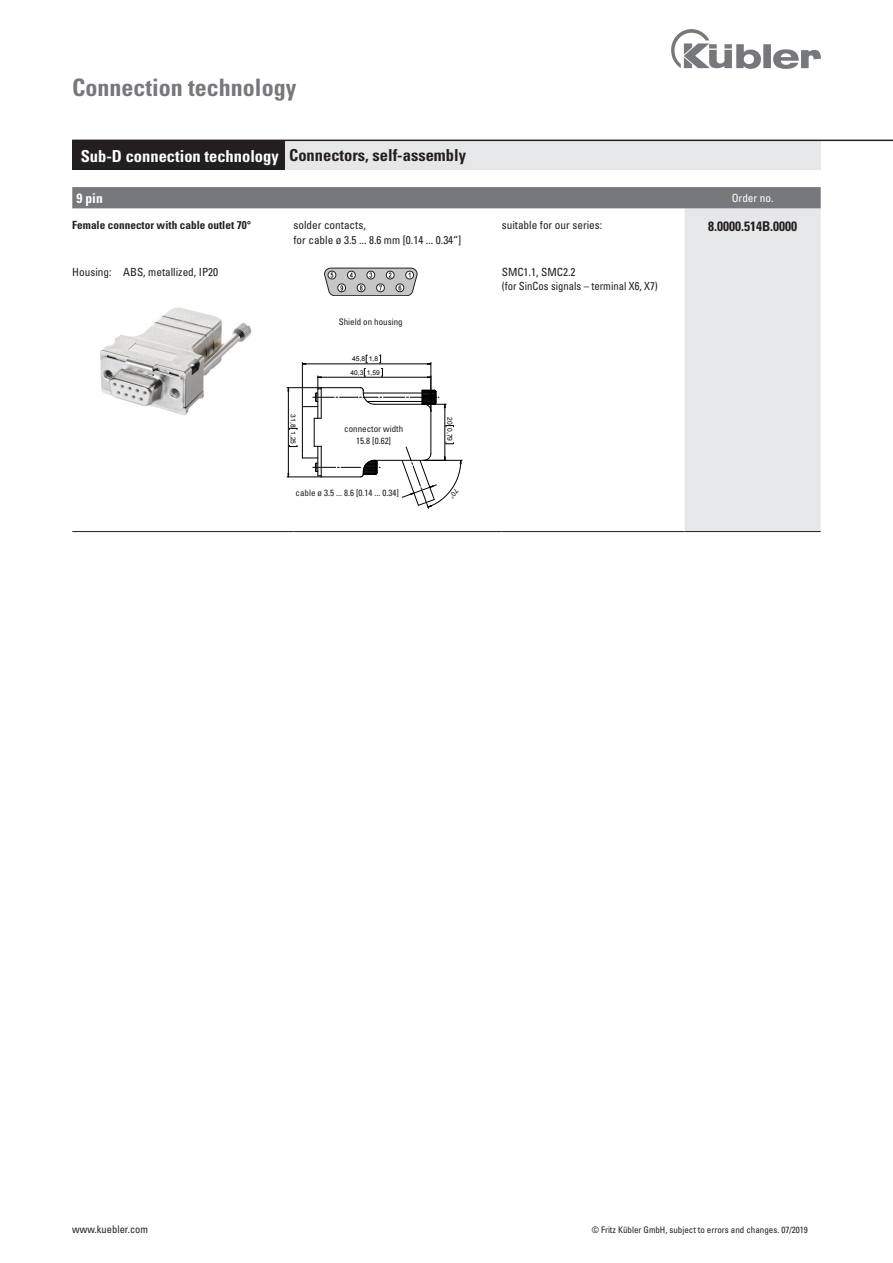
<style>
.page{position:relative;width:893px;height:1263px;background:#fff}
.page>*{position:absolute;margin:0;border:0;box-sizing:border-box;transform-origin:0 0}
.Kapitel{font:700 condensed 24px "Univers";color:#76787b}
.Head_weiß{font:700 condensed 16.5px "Univers";color:#fff}
.Bestellschlüssel{font:700 condensed 16.5px "Univers LT Std";color:#231f20}
.Bestellschlüssel-2{font:700 condensed 13.5px "Univers LT Std";color:#231f20}
.Bestellschlüssel-3{font:700 condensed 13.5px "Univers LT Std";color:#fff}
.Bestellschlüssel-4{font:condensed 11.25px "Univers LT Std";color:#231f20}
.Bestellschlüssel-5{font:700 condensed 11.25px "Univers LT Std";color:#231f20}
.Bestellschlüssel-6{font:condensed 11.25px "Univers LT Std";color:#231f20;scale:.95 1}
.Bestellschlüssel-7{font:condensed 11.25px "Univers LT Std";color:#fff}
.t1{font:condensed 10.5px "Univers LT Std";color:#231f20}
.Bestellschlüssel-8{font:condensed 9px "Univers LT Std";color:#231f20}
.t2{font:6.75px "Arial";color:#000}
</style>
<div class="page">
<img style="left:672px;top:30px;width:149px;height:38px">
<hr style="left:72px;top:531px;width:221px;height:1px;background:#231f20">
<hr style="left:293px;top:531px;width:209px;height:1px;background:#231f20">
<hr style="left:502px;top:531px;width:183px;height:1px;background:#231f20">
<hr style="left:685px;top:531px;width:136px;height:1px;background:#231f20">
<div style="left:72px;top:140px;width:213px;height:30px;background:#231f20"></div>
<div style="left:285px;top:140px;width:536px;height:30px;background:#e6e7e9"></div>
<hr style="left:72px;top:140px;width:821px;height:1px;background:#231f20">
<svg style="left:72px;top:187px;width:749px;height:344px"></svg>
<p class="Kapitel" style="left:72px;top:72px;width:226px">Connection technology</p>
<p class="Head_weiß" style="left:81px;top:146px;width:200px">Sub-D connection technology</p>
<p class="Bestellschlüssel" style="left:289px;top:145px;width:178px">Connectors, self-assembly</p>
<p class="Bestellschlüssel-3" style="left:77px;top:190px;width:28px">9 pin</p>
<p class="Bestellschlüssel-7" style="left:732px;top:191px;width:43px">Order no.</p>
<p class="Bestellschlüssel-5" style="left:72px;top:218px;width:180px">Female connector with cable outlet 70°</p>
<p class="Bestellschlüssel-4" style="left:293px;top:218px;width:74px">solder contacts,</p>
<p class="Bestellschlüssel-4" style="left:293px;top:232px;width:170px">for cable ø 3.5 ... 8.6 mm [0.14 ... 0.34“]</p>
<p class="Bestellschlüssel-4" style="left:502px;top:218px;width:102px">suitable for our series:</p>
<p class="Bestellschlüssel-2" style="left:708px;top:218px;width:91px">8.0000.514B.0000</p>
<p class="Bestellschlüssel-4" style="left:72px;top:265px;width:148px">Housing: ABS, metallized, IP20</p>
<p class="Bestellschlüssel-4" style="left:502px;top:265px;width:75px">SMC1.1, SMC2.2</p>
<p class="Bestellschlüssel-6" style="left:502px;top:279px;width:166px">(for SinCos signals – terminal X6, X7)</p>
<p class="Bestellschlüssel-8" style="left:339px;top:317px;width:65px">Shield on housing</p>
<p class="t2" style="left:352px;top:354px;width:27px">45,8 1,8</p>
<p class="t2" style="left:298px;top:414px;width:15px;rotate:90deg">31,8</p>
<p class="t2" style="left:298px;top:431px;width:15px;rotate:90deg">1,25</p>
<p class="t2" style="left:350px;top:368px;width:31px">40,3 1,59</p>
<p class="Bestellschlüssel-8" style="left:344px;top:423px;width:60px">connector width</p>
<p class="Bestellschlüssel-8" style="left:356px;top:435px;width:36px">15.8 [0.62]</p>
<p class="Bestellschlüssel-8" style="left:296px;top:487px;width:105px">cable ø 3.5 ... 8.6 [0.14 ... 0.34]</p>
<p class="t2" style="left:399px;top:498px;width:23px;rotate:160deg">K[ ba - le</p>
<p class="t2" style="left:454px;top:417px;width:9px;rotate:90deg">20</p>
<p class="t2" style="left:454px;top:428px;width:15px;rotate:90deg">0,79</p>
<p class="t1" style="left:72px;top:1223px;width:77px">www.kuebler.com</p>
<p class="Bestellschlüssel-8" style="left:592px;top:1224px;width:218px">© Fritz Kübler GmbH, subject to errors and changes. 07/2019</p>
</div>
